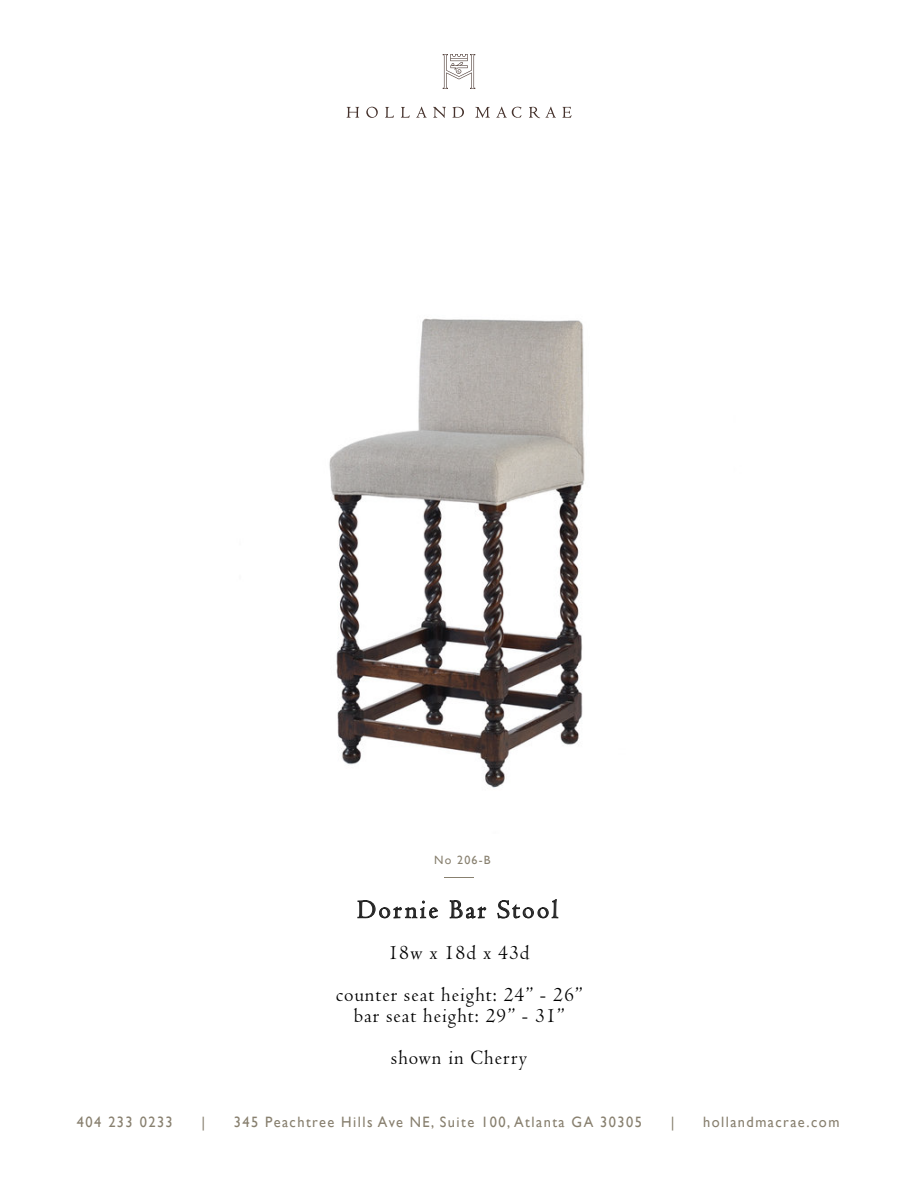
<style>
.page{position:relative;width:918px;height:1188px;background:#fff}
.page>*{position:absolute;margin:0;border:0;box-sizing:border-box;transform-origin:0 0}
.t1{font:27px "Centaur";letter-spacing:.1em;color:#222;scale:.96 1}
.t2{font:21px/42px "Centaur";letter-spacing:.05em;color:#000;text-align:center;scale:.96 1}
.t3{font:15px "Gill Sans";letter-spacing:.1em;color:#88806f;scale:.96 1}
.t4{font:12px "Gill Sans";color:#88806f}
</style>
<div class="page">
<img style="left:329px;top:318px;width:256px;height:470px">
<svg style="left:346px;top:107px;width:13px;height:11px"></svg>
<svg style="left:366px;top:107px;width:12px;height:11px"></svg>
<svg style="left:385px;top:107px;width:9px;height:11px"></svg>
<svg style="left:401px;top:107px;width:9px;height:11px"></svg>
<svg style="left:416px;top:107px;width:11px;height:11px"></svg>
<svg style="left:433px;top:107px;width:13px;height:11px"></svg>
<svg style="left:453px;top:107px;width:11px;height:11px"></svg>
<svg style="left:475px;top:107px;width:15px;height:11px"></svg>
<svg style="left:496px;top:107px;width:25px;height:11px"></svg>
<svg style="left:529px;top:107px;width:27px;height:11px"></svg>
<svg style="left:562px;top:107px;width:10px;height:11px"></svg>
<svg style="left:443px;top:54px;width:32px;height:35px"></svg>
<svg style="left:357px;top:900px;width:81px;height:19px"></svg>
<svg style="left:449px;top:900px;width:37px;height:19px"></svg>
<svg style="left:497px;top:899px;width:62px;height:20px"></svg>
<hr style="left:444px;top:877px;width:30px;height:1px;background:#88806f">
<p class="t4" style="left:434px;top:853px;width:58px">No 206-B</p>
<h1 class="t1" style="left:357px;top:895px;width:210px">Dornie Bar Stool</h1>
<h2 class="t2" style="left:336px;top:932px;width:259px">18w x 18d x 43d<br>counter seat height: 24” - 26”</h2>
<h2 class="t2" style="left:354px;top:995px;width:222px">bar seat height: 29” - 31” shown in Cherry</h2>
<p class="t3" style="left:77px;top:1113px;width:101px">404 233 0233</p>
<p class="t3" style="left:202px;top:1113px;width:5px">|</p>
<p class="t3" style="left:234px;top:1113px;width:427px">345 Peachtree Hills Ave NE, Suite 100, Atlanta GA 30305</p>
<p class="t3" style="left:671px;top:1113px;width:5px">|</p>
<p class="t3" style="left:703px;top:1113px;width:144px">hollandmacrae.com</p>
</div>
